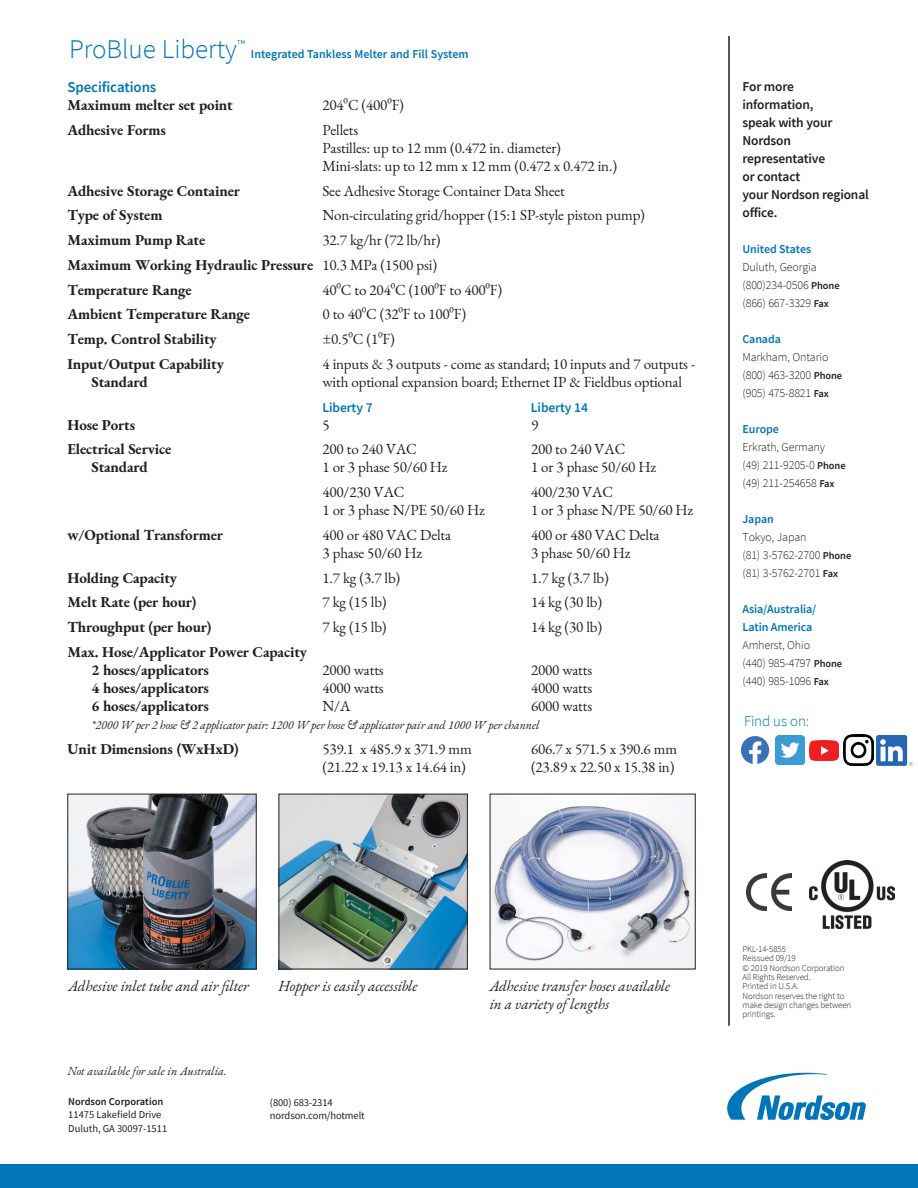
<style>
.page{position:relative;width:918px;height:1188px;background:#fff}
.page>*{position:absolute;margin:0;border:0;box-sizing:border-box;transform-origin:0 0}
.t1{font:300 27px "Source Sans Pro";color:#0076b8}
.t2{font:15px/18px "EB Garamond";letter-spacing:-.01em;color:#231f20}
.t3{font:700 15px/24.8px "EB Garamond";letter-spacing:-.01em;color:#231f20}
.t4{font:italic 15px/18px "EB Garamond";color:#231f20}
.t5{font:600 15px "Source Sans Pro";letter-spacing:-.01em;color:#0076b8}
.t6{font:300 15px "Source Sans Pro";letter-spacing:-.01em;color:#0076b8}
.t7{font:600 13.5px/18px "Source Sans Pro";letter-spacing:-.015em;color:#231f20}
.t8{font:600 13.5px "Source Sans Pro";letter-spacing:-.01em;color:#0076b8}
.t9{font:300 12px/18px "Source Sans Pro";letter-spacing:-.01em;color:#231f20}
.t10{font:italic 12px "EB Garamond";letter-spacing:-.01em;color:#231f20}
.t11{font:600 12px/18px "Source Sans Pro";letter-spacing:-.01em;color:#0076b8}
.t12{font:10.5px/13.5px "Source Sans Pro";color:#231f20}
.t13{font:600 10.5px "Source Sans Pro";color:#231f20}
.t14{font:300 9px/9.4px "Source Sans Pro";letter-spacing:-.015em;color:#231f20}
.s1{font-weight:400}
.s2{font-weight:600;font-size:10.5px}
</style>
<div class="page">
<hr style="left:728px;top:36px;width:2px;height:990px;background:#231f20">
<div style="left:0;top:1164px;width:918px;height:24px;background:#0076b8"></div>
<svg style="left:727px;top:1073px;width:139px;height:47px"></svg>
<img style="left:69px;top:796px;width:185px;height:171px">
<div style="left:67px;top:794px;width:189px;height:175px;border:1px solid #231f20"></div>
<img style="left:746px;top:874px;width:46px;height:37px">
<img style="left:281px;top:796px;width:185px;height:171px">
<div style="left:279px;top:794px;width:189px;height:175px;border:1px solid #231f20"></div>
<img style="left:492px;top:796px;width:202px;height:171px">
<img style="left:810px;top:861px;width:84px;height:68px">
<img style="left:741px;top:736px;width:28px;height:28px">
<img style="left:776px;top:736px;width:29px;height:28px">
<img style="left:810px;top:740px;width:29px;height:20px">
<img style="left:877px;top:735px;width:36px;height:31px">
<img style="left:843px;top:735px;width:31px;height:31px">
<h1 class="t1" style="left:69px;top:32px;width:178px">ProBlue Liberty<sup>™</sup></h1>
<p class="t11" style="left:251px;top:45px;width:219px">Integrated Tankless Melter and Fill System</p>
<p class="t5" style="left:68px;top:77px;width:90px">Specifications</p>
<p class="t3" style="left:68px;top:92px;width:167px">Maximum melter set point</p>
<p class="t2" style="left:322px;top:96px;width:83px">204⁰C (400⁰F)</p>
<p class="t3" style="left:68px;top:117px;width:100px">Adhesive Forms</p>
<p class="t2" style="left:322px;top:121px;width:296px">Pellets<br>Pastilles: up to 12 mm (0.472 in. diameter)<br>Mini-slats: up to 12 mm x 12 mm (0.472 x 0.472 in.)</p>
<p class="t3" style="left:68px;top:178px;width:174px">Adhesive Storage Container</p>
<p class="t2" style="left:322px;top:182px;width:244px">See Adhesive Storage Container Data Sheet</p>
<p class="t3" style="left:68px;top:203px;width:96px">Type of System</p>
<p class="t2" style="left:322px;top:206px;width:324px">Non-circulating grid/hopper (15:1 SP-style piston pump)</p>
<p class="t3" style="left:68px;top:227px;width:139px">Maximum Pump Rate</p>
<p class="t3" style="left:68px;top:227px;width:375px;text-indent:255px"><span class="s1">32.7 kg/hr (72 lb/hr)<br></span>Maximum Working Hydraulic Pressure <span class="s1">10.3 MPa (1500 psi)<br></span>Temperature Range</p>
<p class="t2" style="left:322px;top:281px;width:181px">40⁰C to 204⁰C (100⁰F to 400⁰F)</p>
<p class="t3" style="left:68px;top:302px;width:184px">Ambient Temperature Range</p>
<p class="t2" style="left:322px;top:305px;width:145px">0 to 40⁰C (32⁰F to 100⁰F)</p>
<p class="t3" style="left:68px;top:326px;width:151px">Temp. Control Stability</p>
<p class="t2" style="left:322px;top:330px;width:74px">±0.5⁰C (1⁰F)</p>
<p class="t3" style="left:68px;top:351px;width:158px">Input/Output Capability</p>
<p class="t2" style="left:322px;top:355px;width:374px">4 inputs &amp; 3 outputs - come as standard; 10 inputs and 7 outputs -</p>
<p class="t3" style="left:92px;top:369px;width:58px">Standard</p>
<p class="t2" style="left:322px;top:373px;width:361px">with optional expansion board; Ethernet IP &amp; Fieldbus optional</p>
<p class="t8" style="left:322px;top:398px;width:52px">Liberty 7</p>
<p class="t8" style="left:531px;top:398px;width:58px">Liberty 14</p>
<p class="t3" style="left:68px;top:412px;width:69px">Hose Ports</p>
<p class="t2" style="left:323px;top:416px;width:9px">5</p>
<p class="t2" style="left:531px;top:416px;width:9px">9</p>
<p class="t3" style="left:68px;top:437px;width:105px">Electrical Service</p>
<p class="t2" style="left:323px;top:440px;width:96px">200 to 240 VAC</p>
<p class="t2" style="left:531px;top:440px;width:96px">200 to 240 VAC</p>
<p class="t3" style="left:92px;top:455px;width:58px">Standard</p>
<p class="t2" style="left:323px;top:458px;width:127px">1 or 3 phase 50/60 Hz</p>
<p class="t2" style="left:531px;top:458px;width:127px">1 or 3 phase 50/60 Hz</p>
<p class="t2" style="left:323px;top:483px;width:84px">400/230 VAC</p>
<p class="t2" style="left:531px;top:483px;width:84px">400/230 VAC</p>
<p class="t2" style="left:323px;top:501px;width:164px">1 or 3 phase N/PE 50/60 Hz</p>
<p class="t2" style="left:531px;top:501px;width:164px">1 or 3 phase N/PE 50/60 Hz</p>
<p class="t3" style="left:68px;top:522px;width:157px">w/Optional Transformer</p>
<p class="t2" style="left:323px;top:526px;width:130px">400 or 480 VAC Delta</p>
<p class="t2" style="left:531px;top:526px;width:130px">400 or 480 VAC Delta</p>
<p class="t2" style="left:323px;top:544px;width:101px">3 phase 50/60 Hz</p>
<p class="t2" style="left:531px;top:544px;width:101px">3 phase 50/60 Hz</p>
<p class="t3" style="left:68px;top:565px;width:111px">Holding Capacity</p>
<p class="t2" style="left:323px;top:569px;width:79px">1.7 kg (3.7 lb)</p>
<p class="t2" style="left:531px;top:569px;width:79px">1.7 kg (3.7 lb)</p>
<p class="t3" style="left:68px;top:590px;width:130px">Melt Rate (per hour)</p>
<p class="t2" style="left:323px;top:593px;width:66px">7 kg (15 lb)</p>
<p class="t2" style="left:531px;top:593px;width:73px">14 kg (30 lb)</p>
<p class="t3" style="left:68px;top:614px;width:145px">Throughput (per hour)</p>
<p class="t2" style="left:323px;top:618px;width:66px">7 kg (15 lb)</p>
<p class="t2" style="left:531px;top:618px;width:73px">14 kg (30 lb)</p>
<p class="t3" style="left:92px;top:642px;width:217px;line-height:18px;text-indent:-24px">Max. Hose/Applicator Power Capacity<br>2 hoses/applicators</p>
<p class="t2" style="left:323px;top:661px;width:63px">2000 watts</p>
<p class="t2" style="left:531px;top:661px;width:63px">2000 watts</p>
<p class="t3" style="left:92px;top:675px;width:119px">4 hoses/applicators</p>
<p class="t2" style="left:323px;top:679px;width:63px">4000 watts</p>
<p class="t2" style="left:531px;top:679px;width:63px">4000 watts</p>
<p class="t3" style="left:92px;top:693px;width:119px">6 hoses/applicators</p>
<p class="t2" style="left:323px;top:697px;width:29px">N/A</p>
<p class="t2" style="left:531px;top:697px;width:63px">6000 watts</p>
<p class="t10" style="left:92px;top:717px;width:450px">*2000 W per 2 hose &amp; 2 applicator pair: 1200 W per hose &amp; applicator pair and 1000 W per channel</p>
<p class="t3" style="left:68px;top:736px;width:173px">Unit Dimensions (WxHxD)</p>
<p class="t2" style="left:322px;top:740px;width:151px">539.1 x 485.9 x 371.9 mm</p>
<p class="t2" style="left:531px;top:740px;width:148px">606.7 x 571.5 x 390.6 mm</p>
<p class="t2" style="left:322px;top:758px;width:145px">(21.22 x 19.13 x 14.64 in)</p>
<p class="t2" style="left:531px;top:758px;width:145px">(23.89 x 22.50 x 15.38 in)</p>
<p class="t7" style="left:742px;top:77px;width:128px">For more<br>information,<br>speak with your<br>Nordson representative<br>or contact<br>your Nordson regional office.</p>
<p class="t11" style="left:742px;top:240px;width:70px">United States</p>
<p class="t9" style="left:742px;top:258px;width:99px">Duluth, Georgia (800)234-0506 <span class="s2">Phone </span>(866) 667-3329 <span class="s2">Fax</span></p>
<p class="t11" style="left:742px;top:330px;width:40px">Canada</p>
<p class="t9" style="left:742px;top:348px;width:101px">Markham, Ontario (800) 463-3200 <span class="s2">Phone </span>(905) 475-8821 <span class="s2">Fax</span></p>
<p class="t11" style="left:742px;top:420px;width:38px">Europe</p>
<p class="t9" style="left:742px;top:438px;width:105px">Erkrath, Germany (49) 211-9205-0 <span class="s2">Phone </span>(49) 211-254658 <span class="s2">Fax</span></p>
<p class="t11" style="left:743px;top:510px;width:33px">Japan</p>
<p class="t9" style="left:743px;top:528px;width:110px">Tokyo, Japan<br>(81) 3-5762-2700 <span class="s2">Phone </span>(81) 3-5762-2701 <span class="s2">Fax</span></p>
<p class="t11" style="left:742px;top:600px;width:75px">Asia/Australia/<br>Latin America</p>
<p class="t9" style="left:742px;top:636px;width:101px">Amherst, Ohio<br>(440) 985-4797 <span class="s2">Phone </span>(440) 985-1096 <span class="s2">Fax</span></p>
<p class="t6" style="left:744px;top:712px;width:67px">Find us on:</p>
<p class="t4" style="left:69px;top:977px;width:182px">Adhesive inlet tube and air filter</p>
<p class="t4" style="left:279px;top:977px;width:141px">Hopper is easily accessible</p>
<p class="t10" style="left:68px;top:1063px;width:161px">Not available for sale in Australia.</p>
<p class="t13" style="left:68px;top:1095px;width:97px">Nordson Corporation</p>
<p class="t12" style="left:68px;top:1108px;width:101px">11475 Lakefield Drive<br>Duluth, GA 30097-1511</p>
<p class="t12" style="left:270px;top:1096px;width:96px">(800) 683-2314 nordson.com/hotmelt</p>
<p class="t4" style="left:490px;top:977px;width:182px">Adhesive transfer hoses available in a variety of lengths</p>
<p class="t14" style="left:742px;top:944px;width:110px">PKL-14-5855<br>Reissued 09/19<br>© 2019 Nordson Corporation<br>All Rights Reserved.<br>Printed in U.S.A.<br>Nordson reserves the right to make design changes between printings.</p>
</div>
